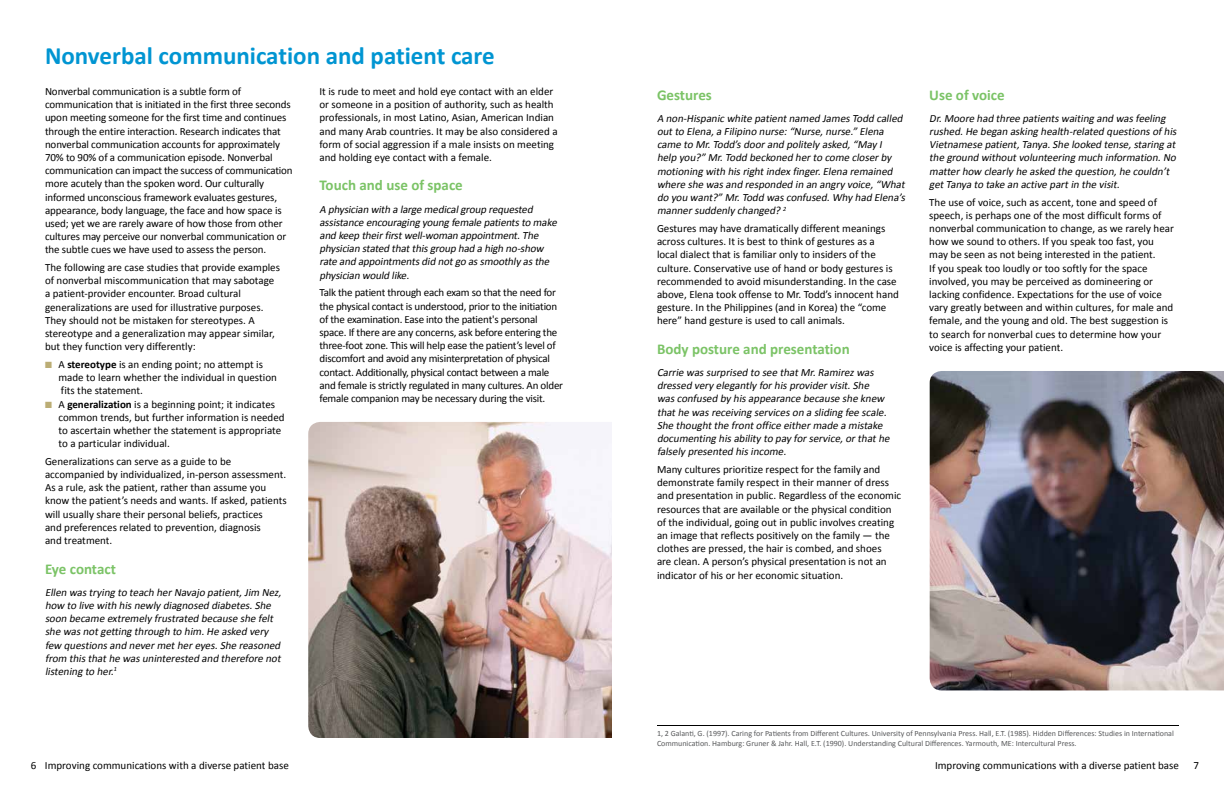
<style>
.page{position:relative;width:1224px;height:792px;background:#fff}
.page>*{position:absolute;margin:0;border:0;box-sizing:border-box;transform-origin:0 0}
.t1{font:700 25px "Calibri";color:#0095d2}
.t2{font:700 15px "Calibri";color:#7bc366}
.t3{font:11px/13.2px "Calibri";color:#000}
.t4{font:italic 11px/13.2px "Calibri";color:#000}
.t5{font:11px/13.2px "Calibri";letter-spacing:-.02em;color:#000}
.t6{font:8px/10px "Calibri";color:#58595b}
.s1{color:#bbad75}
.s2{font-weight:700}
</style>
<div class="page">
<img style="left:308px;top:422px;width:304px;height:316px">
<hr style="left:657px;top:725px;width:522px;height:1px;background:#000">
<img style="left:930px;top:371px;width:294px;height:319px">
<h1 class="t1" style="left:45px;top:39px;width:451px">Nonverbal communication and patient care</h1>
<p class="t3" style="left:45px;top:85px;width:249px">Nonverbal communication is a subtle form of communication that is initiated in the first three seconds upon meeting someone for the first time and continues through the entire interaction. Research indicates that nonverbal communication accounts for approximately 70% to 90% of a communication episode. Nonverbal communication can impact the success of communication more acutely than the spoken word. Our culturally informed unconscious framework evaluates gestures, appearance, body language, the face and how space is used; yet we are rarely aware of how those from other cultures may perceive our nonverbal communication or the subtle cues we have used to assess the person.</p>
<p class="t3" style="left:45px;top:261px;width:237px">The following are case studies that provide examples of nonverbal miscommunication that may sabotage a patient-provider encounter. Broad cultural generalizations are used for illustrative purposes.<br>They should not be mistaken for stereotypes. A stereotype and a generalization may appear similar, but they function very differently:</p>
<p class="t3" style="left:58px;top:358px;width:220px;text-indent:-13px"><span class="s1">■</span> A <span class="s2">stereotype</span> is an ending point; no attempt is made to learn whether the individual in question fits the statement.</p>
<p class="t3" style="left:58px;top:397px;width:228px;text-indent:-13px"><span class="s1">■</span> A <span class="s2">generalization</span> is a beginning point; it indicates common trends, but further information is needed to ascertain whether the statement is appropriate to a particular individual.</p>
<p class="t3" style="left:45px;top:455px;width:243px">Generalizations can serve as a guide to be accompanied by individualized, in-person assessment.<br>As a rule, ask the patient, rather than assume you know the patient’s needs and wants. If asked, patients will usually share their personal beliefs, practices<br>and preferences related to prevention, diagnosis<br>and treatment.</p>
<h2 class="t2" style="left:45px;top:559px;width:72px">Eye contact</h2>
<p class="t4" style="left:45px;top:586px;width:240px">Ellen wastrying to teach herNavajo patient,Jim Nez, how to live with hisnewly diagnosed diabetes.She soon became extremely frustrated because she felt she wasnotgetting through to him.He asked very few questionsand nevermethereyes.She reasoned from thisthathe wasuninterested and therefore not listening to her.<sup>1</sup></p>
<p class="t3" style="left:320px;top:85px;width:240px">It is rude to meet and hold eye contact with an elder or someone in a position of authority, such as health professionals, in most Latino, Asian, American Indian and many Arab countries. It may be also considered a form of social aggression if a male insists on meeting and holding eye contact with a female.</p>
<h2 class="t2" style="left:320px;top:176px;width:145px">Touch and use of space</h2>
<p class="t4" style="left:320px;top:202px;width:241px">A physician with a large medicalgroup requested assistance encouraging young female patientsto make and keep theirfirstwell-woman appointment.The physician stated thatthisgroup had a high no-show rate and appointmentsdid notgo assmoothly asthe physician would like.</p>
<p class="t5" style="left:320px;top:286px;width:245px">Talk the patient through each exam so that the need for the physical contact is understood, prior to the initiation of the examination. Ease into the patient's personal space. If there are any concerns, ask before entering the three-foot zone. This will help ease the patient’s level of discomfort and avoid any misinterpretation of physical contact. Additionally, physical contact between a male and female is strictly regulated in many cultures. An older female companion may be necessary during the visit.</p>
<h2 class="t2" style="left:657px;top:85px;width:56px">Gestures</h2>
<p class="t4" style="left:657px;top:112px;width:252px">A non-Hispanic white patientnamed JamesTodd called outto Elena,a Filipino nurse:“Nurse,nurse.” Elena came to Mr.Todd’sdoorand politely asked,“May I help you?” Mr.Todd beckoned herto come closerby motioning with hisrightindex finger.Elena remained where she wasand responded in an angry voice,“What do you want?” Mr.Todd wasconfused.Why had Elena’s mannersuddenly changed? <sup>2</sup></p>
<p class="t3" style="left:657px;top:222px;width:243px">Gestures may have dramatically different meanings across cultures. It is best to think of gestures as a<br>local dialect that is familiar only to insiders of the culture. Conservative use of hand or body gestures is recommended to avoid misunderstanding. In the case above, Elena took offense to Mr. Todd’s innocent hand gesture. In the Philippines (and in Korea) the “come here” hand gesture is used to call animals.</p>
<h2 class="t2" style="left:657px;top:339px;width:194px">Body posture and presentation</h2>
<p class="t4" style="left:657px;top:366px;width:237px">Carrie wassurprised to see thatMr.Ramirezwas dressed very elegantly forhisprovidervisit.She wasconfused by hisappearance because she knew thathe wasreceiving serviceson a sliding fee scale.<br>She thoughtthe frontoffice eithermade a mistake documenting hisability to pay forservice,orthathe falsely presented hisincome.</p>
<p class="t3" style="left:657px;top:463px;width:246px">Many cultures prioritize respect for the family and demonstrate family respect in their manner of dress and presentation in public. Regardless of the economic resources that are available or the physical condition of the individual, going out in public involves creating an image that reflects positively on the family — the clothes are pressed, the hair is combed, and shoes<br>are clean. A person’s physical presentation is not an indicator of his or her economic situation.</p>
<h2 class="t2" style="left:929px;top:85px;width:77px">Use of voice</h2>
<p class="t4" style="left:929px;top:112px;width:251px">Dr.Moore had three patientswaiting and wasfeeling rushed.He began asking health-related questionsofhis Vietnamese patient,Tanya.She looked tense,staring at the ground withoutvolunteering much information.No matterhow clearly he asked the question,he couldn’t getTanya to take an active partin the visit.</p>
<p class="t3" style="left:929px;top:195px;width:246px">The use of voice, such as accent, tone and speed of speech, is perhaps one of the most difficult forms of nonverbal communication to change, as we rarely hear how we sound to others. If you speak too fast, you may be seen as not being interested in the patient.<br>If you speak too loudly or too softly for the space involved, you may be perceived as domineering or lacking confidence. Expectations for the use of voice vary greatly between and within cultures, for male and female, and the young and old. The best suggestion is to search for nonverbal cues to determine how your voice is affecting your patient.</p>
<p class="t6" style="left:657px;top:728px;width:518px">1, 2 Galanti, G. (1997). Caring for Patients from Different Cultures. University of Pennsylvania Press. Hall, E.T. (1985). Hidden Differences: Studies in International<br>Communication. Hamburg: Gruner &amp; Jahr. Hall, E.T. (1990). Understanding Cultural Differences. Yarmouth, ME: Intercultural Press.</p>
<p class="t3" style="left:31px;top:759px;width:259px">6 Improving communications with a diverse patient base</p>
<p class="t3" style="left:935px;top:759px;width:245px">Improving communications with a diverse patient base</p>
<p class="t3" style="left:1194px;top:759px;width:7px">7</p>
</div>
